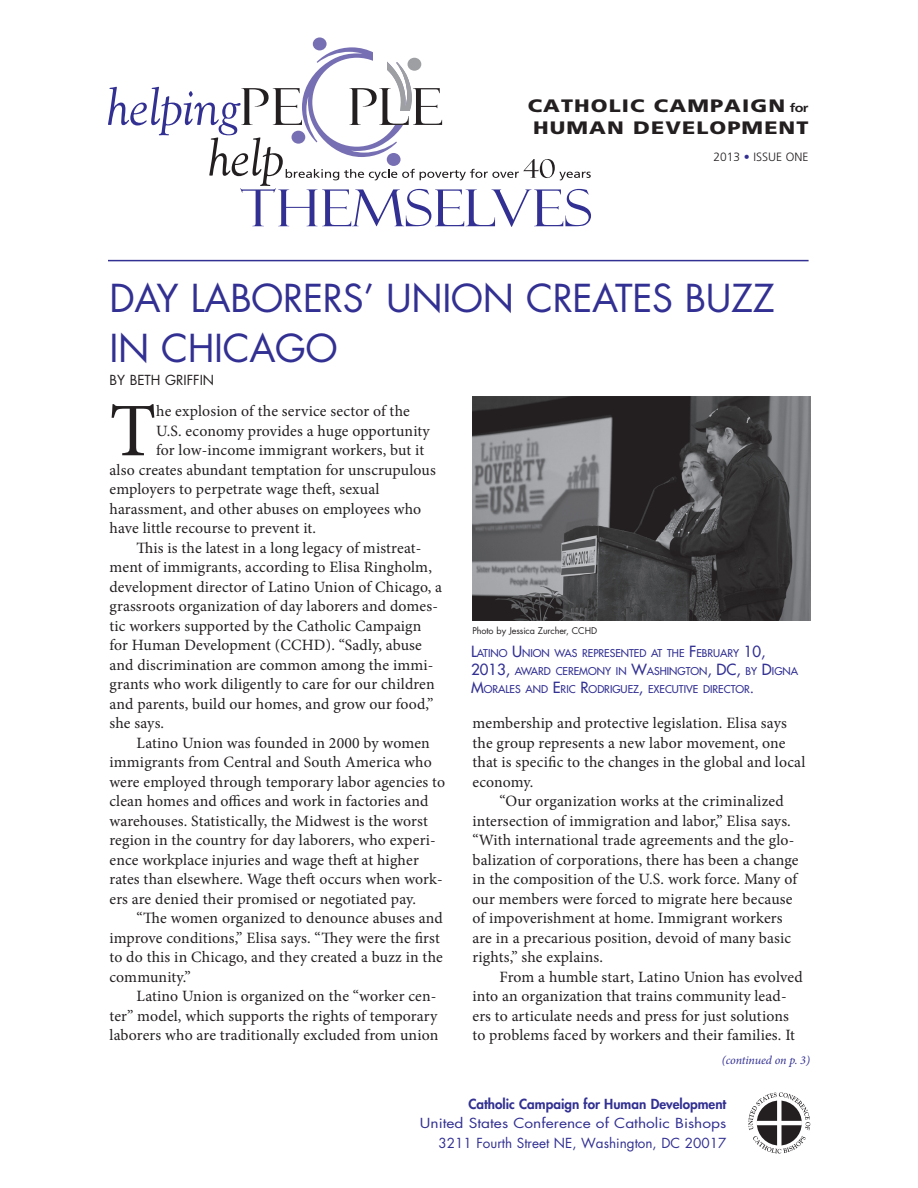
<style>
.page{position:relative;width:918px;height:1188px;background:#fff}
.page>*{position:absolute;margin:0;border:0;box-sizing:border-box;transform-origin:0 0}
.ParaFirst{font:75.75px "Minion Pro";color:#231f20}
.t1{font:37.5px/49.5px "Futura Std";letter-spacing:-.01em;color:#323092}
.t2{font:900 18px/21.6px "Frutiger LT Std";letter-spacing:.05em;color:#231f20;scale:1.2 1}
.Para{font:15.75px/19.5px "Minion Pro";letter-spacing:.005em;color:#231f20}
.ParaFirst-2{font:15.75px "Minion Pro";letter-spacing:.005em;color:#231f20}
.t3{font:13.5px "Futura Std";color:#323092;scale:1.15 1}
.t4{font:13.5px "Futura Std";color:#323092}
.t5{font:800 13.5px "Futura Std";color:#323092}
.t6{font:13.5px "Futura Std";color:#231f20}
.t7{font:italic 12px "Minion Pro";letter-spacing:-.01em;color:#323092}
.t8{font:300 12px "Frutiger LT Std";color:#231f20}
.t9{font:500 10.5px/18px "Futura Std";color:#323092}
.t10{font:9px "Futura Std";letter-spacing:-.01em;color:#231f20}
.s1{font-weight:700;font-size:12px}
.s2{color:#323092}
.s3{font-size:15px}
</style>
<div class="page">
<div style="left:757px;top:1101px;width:45px;height:45px;background:#231f20;border-radius:50%"></div>
<div style="left:777px;top:1100px;width:5px;height:46px;background:#fff"></div>
<svg style="left:748px;top:1092px;width:62px;height:38px"></svg>
<svg style="left:753px;top:1136px;width:53px;height:18px"></svg>
<div style="left:313px;top:37px;width:14px;height:13px;background:#776fb3;border-radius:50%"></div>
<svg style="left:108px;top:47px;width:483px;height:180px"></svg>
<hr style="left:108px;top:260px;width:701px;height:1px;background:#323092">
<img style="left:473px;top:396px;width:337px;height:224px">
<p class="t2" style="left:528px;top:95px;width:235px">CATHOLIC CAMPAIGN <span class="s1">for<br></span>HUMAN DEVELOPMENT</p>
<p class="t8" style="left:713px;top:150px;width:97px">2013 <span class="s2">•</span> ISSUE ONE</p>
<p class="t1" style="left:110px;top:274px;width:667px">DAY LABORERS’ UNION CREATES BUZZ<br>IN CHICAGO</p>
<p class="t6" style="left:110px;top:372px;width:106px">BY BETH GRIFFIN</p>
<p class="ParaFirst" style="left:110px;top:380px;width:48px">T</p>
<p class="ParaFirst-2" style="left:156px;top:401px;width:255px">he explosion of the service sector of the</p>
<p class="ParaFirst-2" style="left:156px;top:420px;width:275px">U.S. economy provides a huge opportunity</p>
<p class="ParaFirst-2" style="left:156px;top:440px;width:270px">for low-income immigrant workers, but it</p>
<p class="ParaFirst-2" style="left:110px;top:459px;width:328px">also creates abundant temptation for unscrupulous</p>
<p class="ParaFirst-2" style="left:110px;top:479px;width:272px">employers to perpetrate wage theft, sexual</p>
<p class="ParaFirst-2" style="left:110px;top:498px;width:313px">harassment, and other abuses on employees who</p>
<p class="ParaFirst-2" style="left:110px;top:518px;width:208px">have little recourse to prevent it.</p>
<p class="Para" style="left:110px;top:538px;width:334px;text-indent:27px">This is the latest in a long legacy of mistreat&shy;ment of immigrants, according to Elisa Ringholm, development director of Latino Union of Chicago, a grassroots organization of day laborers and domes&shy;tic workers supported by the Catholic Campaign for Human Development (CCHD). “Sadly, abuse and discrimination are common among the immi&shy;grants who work diligently to care for our children and parents, build our homes, and grow our food,” she says.</p>
<p class="Para" style="left:110px;top:733px;width:337px;text-indent:27px">Latino Union was founded in 2000 by women immigrants from Central and South America who were employed through temporary labor agencies to clean homes and offices and work in factories and warehouses. Statistically, the Midwest is the worst region in the country for day laborers, who experi&shy;ence workplace injuries and wage theft at higher rates than elsewhere. Wage theft occurs when work&shy;ers are denied their promised or negotiated pay.</p>
<p class="Para" style="left:110px;top:909px;width:335px;text-indent:27px">“The women organized to denounce abuses and improve conditions,” Elisa says. “They were the first to do this in Chicago, and they created a buzz in the community.”</p>
<p class="Para" style="left:110px;top:987px;width:330px;text-indent:27px">Latino Union is organized on the “worker cen&shy;ter” model, which supports the rights of temporary laborers who are traditionally excluded from union</p>
<p class="t10" style="left:473px;top:625px;width:126px">Photo by Jessica Zurcher, CCHD</p>
<p class="t9" style="left:471px;top:644px;width:329px"><span class="s3">L</span>ATINO <span class="s3">U</span>NION WAS REPRESENTED AT THE <span class="s3">F</span>EBRUARY <span class="s3">10,<br>2013,</span> AWARD CEREMONY IN <span class="s3">W</span>ASHINGTON<span class="s3">, DC,</span> BY <span class="s3">D</span>IGNA<br><span class="s3">M</span>ORALES AND <span class="s3">E</span> RIC <span class="s3">R</span>ODRIGUEZ<span class="s3">,</span> EXECUTIVE DIRECTOR<span class="s3">.</span></p>
<p class="Para" style="left:473px;top:714px;width:334px">membership and protective legislation. Elisa says the group represents a new labor movement, one that is specific to the changes in the global and local economy.</p>
<p class="Para" style="left:473px;top:792px;width:328px;text-indent:27px">“Our organization works at the criminalized intersection of immigration and labor,” Elisa says. “With international trade agreements and the glo&shy;balization of corporations, there has been a change in the composition of the U.S. work force. Many of our members were forced to migrate here because of impoverishment at home. Immigrant workers are in a precarious position, devoid of many basic rights,” she explains.</p>
<p class="Para" style="left:473px;top:967px;width:332px;text-indent:27px">From a humble start, Latino Union has evolved into an organization that trains community lead&shy;ers to articulate needs and press for just solutions to problems faced by workers and their families. It</p>
<p class="t7" style="left:722px;top:1052px;width:90px">(continued on p. 3)</p>
<p class="t5" style="left:468px;top:1095px;width:259px">Catholic Campaign for Human Development</p>
<p class="t3" style="left:420px;top:1115px;width:268px">United States Conference of Catholic Bishops</p>
<p class="t4" style="left:439px;top:1134px;width:289px">3211 Fourth Street NE, Washington, DC 20017</p>
</div>
